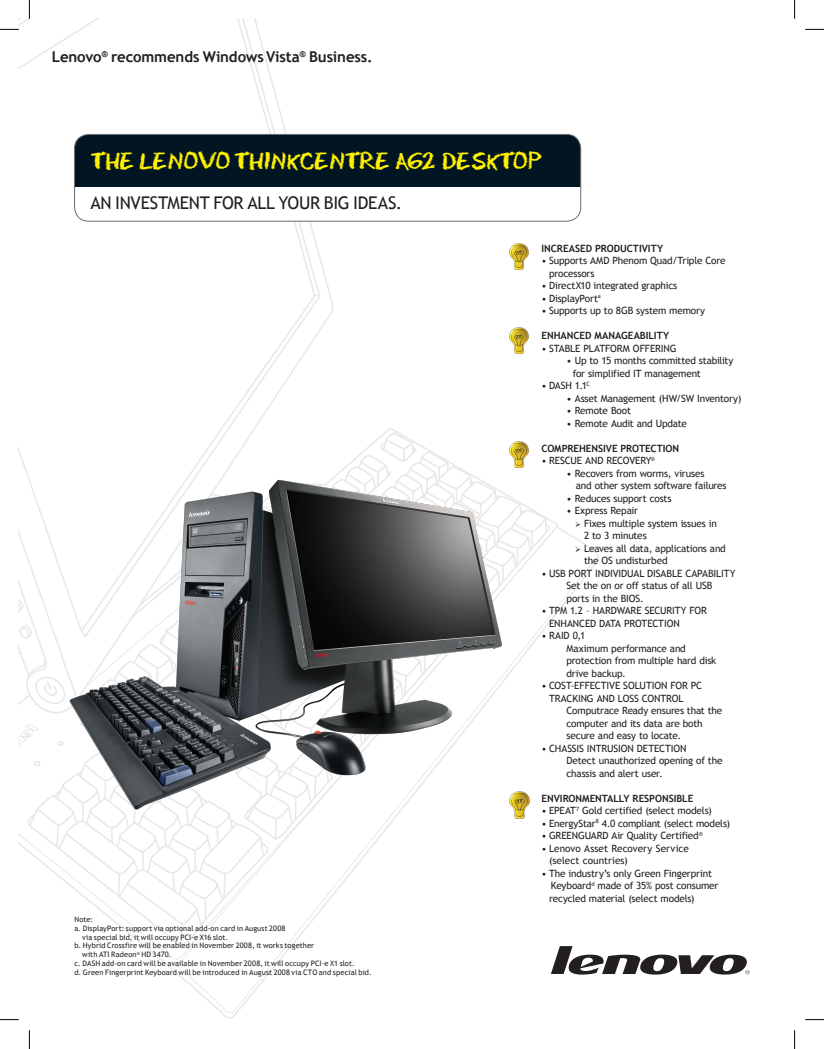
<style>
.page{position:relative;width:824px;height:1049px;background:#fff}
.page>*{position:absolute;margin:0;border:0;box-sizing:border-box;transform-origin:0 0}
.Unleashed_Headline{font:23.75px "Ideas";letter-spacing:-.035em;color:#fff101}
.Unleashed_Headline-2{font:17.5px "Trebuchet MS";letter-spacing:-.015em;color:#231f20}
.Unleashed_Microsoft{font:700 15px "Trebuchet MS";letter-spacing:-.01em;color:#231f20}
.Unleashed_Highlight{font:10px/12.5px "Trebuchet MS";letter-spacing:-.015em;color:#231f20}
.Unleashed_Highlight-2{font:700 10px "Trebuchet MS";letter-spacing:-.005em;color:#231f20}
.Unleashed_Highlight-3{font:10px/12.5px "Trebuchet MS";letter-spacing:.005em;color:#231f20}
.Unleashed_Chart_copy{font:7.5px "Trebuchet MS";letter-spacing:.01em;color:#231f20}
</style>
<div class="page">
<svg style="left:19px;top:19px;width:301px;height:277px"></svg>
<svg style="left:19px;top:724px;width:9px;height:21px"></svg>
<svg style="left:28px;top:431px;width:520px;height:515px"></svg>
<div style="left:75px;top:134px;width:506px;height:87px;background:#fff;border-radius:14px"></div>
<div style="left:75px;top:134px;width:506px;height:52px;background:#011622"></div>
<div style="left:74px;top:134px;width:507px;height:87px;border:1px solid #6c6d70;border-radius:14px"></div>
<svg style="left:551px;top:946px;width:198px;height:28px"></svg>
<img style="left:48px;top:451px;width:471px;height:377px">
<img style="left:509px;top:243px;width:20px;height:26px">
<img style="left:509px;top:327px;width:20px;height:26px">
<img style="left:509px;top:442px;width:20px;height:26px">
<img style="left:509px;top:792px;width:20px;height:26px">
<svg style="left:0;top:29px;width:19px;height:1px"></svg>
<svg style="left:805px;top:29px;width:19px;height:1px"></svg>
<svg style="left:0;top:1019px;width:19px;height:1px"></svg>
<svg style="left:805px;top:1019px;width:19px;height:1px"></svg>
<svg style="left:29px;top:0;width:1px;height:19px"></svg>
<svg style="left:29px;top:1030px;width:1px;height:19px"></svg>
<svg style="left:794px;top:0;width:1px;height:19px"></svg>
<svg style="left:794px;top:1030px;width:1px;height:19px"></svg>
<p class="Unleashed_Microsoft" style="left:52px;top:47px;width:322px">Lenovo<sup>®</sup> recommends WindowsVista<sup>®</sup> Business.</p>
<p class="Unleashed_Headline" style="left:92px;top:147px;width:451px">THE LENOVO THINKCENTRE A62 DESKTOP</p>
<p class="Unleashed_Headline-2" style="left:90px;top:193px;width:313px">An investment for all your big ideas.</p>
<p class="Unleashed_Chart_copy" style="left:74px;top:915px;width:20px">N ote:</p>
<p class="Unleashed_Chart_copy" style="left:74px;top:924px;width:213px">a. DisplayPort: support via optional add-on card in August 2008</p>
<p class="Unleashed_Chart_copy" style="left:82px;top:932px;width:147px">via special bid, it will occupy PCI -e X16 slot.</p>
<p class="Unleashed_Chart_copy" style="left:74px;top:941px;width:241px">b. Hybrid Crossfire will be enabled in November 2008, it works together</p>
<p class="Unleashed_Chart_copy" style="left:82px;top:950px;width:90px">with ATIRadeon<sup>®</sup> HD 3470.</p>
<p class="Unleashed_Chart_copy" style="left:74px;top:959px;width:282px">c. DASH add-on card will be available in November 2008, it will occupy PCI -e X1 slot.</p>
<p class="Unleashed_Chart_copy" style="left:74px;top:967px;width:299px">d. Green Fingerprint Keyboard will be introduced in August 2008 via CTO and special bid.</p>
<p class="Unleashed_Highlight-2" style="left:541px;top:242px;width:123px">INCREASED PRODUCTIVITY</p>
<p class="Unleashed_Highlight" style="left:549px;top:254px;width:178px;text-indent:-8px">• Supports AMD Phenom Quad/Triple Core processors</p>
<p class="Unleashed_Highlight" style="left:541px;top:279px;width:137px">• DirectX10 integrated graphics</p>
<p class="Unleashed_Highlight" style="left:541px;top:292px;width:61px">• DisplayPort<sup>a</sup></p>
<p class="Unleashed_Highlight" style="left:541px;top:304px;width:165px">• Supports up to 8GB system memory</p>
<p class="Unleashed_Highlight-2" style="left:541px;top:329px;width:129px">ENHANCED MANAGEABILITY</p>
<p class="Unleashed_Highlight" style="left:541px;top:342px;width:14px">• stab</p>
<p class="Unleashed_Highlight" style="left:570px;top:342px;width:106px">le platform offering</p>
<p class="Unleashed_Highlight" style="left:566px;top:354px;width:168px">• Up to 15 months committed stability</p>
<p class="Unleashed_Highlight" style="left:573px;top:367px;width:130px">for simplified IT management</p>
<p class="Unleashed_Highlight" style="left:541px;top:379px;width:49px">• DASH 1.1<sup>c</sup></p>
<p class="Unleashed_Highlight" style="left:566px;top:392px;width:176px">• Asset Management (HW/SW I nventory)</p>
<p class="Unleashed_Highlight" style="left:566px;top:404px;width:66px">• Remote Boot</p>
<p class="Unleashed_Highlight" style="left:566px;top:417px;width:122px">• Remote Audit and Update</p>
<p class="Unleashed_Highlight-2" style="left:541px;top:442px;width:139px">COMPREHENSIVE PROTECTION</p>
<p class="Unleashed_Highlight" style="left:541px;top:454px;width:115px">• Rescu e andRecovery<sup>®</sup></p>
<p class="Unleashed_Highlight" style="left:576px;top:467px;width:152px;text-indent:-9px">• Recovers from worms, viruses<br>and other system software failures</p>
<p class="Unleashed_Highlight" style="left:566px;top:492px;width:106px">• Reduces support costs</p>
<p class="Unleashed_Highlight" style="left:566px;top:504px;width:73px">• Express Repair</p>
<p class="Unleashed_Highlight" style="left:575px;top:517px;width:143px">➢ Fixes multiple system issues in</p>
<p class="Unleashed_Highlight" style="left:584px;top:529px;width:64px">2 to 3 minutes</p>
<p class="Unleashed_Highlight" style="left:584px;top:542px;width:143px;text-indent:-9px">➢ Leaves all data, applications and the OS undisturbed</p>
<p class="Unleashed_Highlight" style="left:541px;top:567px;width:195px">• USB PORT IN DIVI DUAL DISABLE CAPABILITY</p>
<p class="Unleashed_Highlight" style="left:566px;top:579px;width:147px">Set the on or off status of all USB ports in the BIOS.</p>
<p class="Unleashed_Highlight" style="left:541px;top:604px;width:77px">• TPM 1.2 – Hardwa</p>
<p class="Unleashed_Highlight" style="left:630px;top:604px;width:78px">re secu rity for</p>
<p class="Unleashed_Highlight" style="left:549px;top:617px;width:47px">enhanceddatap</p>
<p class="Unleashed_Highlight" style="left:629px;top:617px;width:52px">rotection</p>
<p class="Unleashed_Highlight" style="left:541px;top:629px;width:45px">• RAID 0,1</p>
<p class="Unleashed_Highlight" style="left:566px;top:642px;width:121px">Maximum performance and</p>
<p class="Unleashed_Highlight" style="left:566px;top:654px;width:151px">protection from multiple hard disk drive backup.</p>
<p class="Unleashed_Highlight" style="left:541px;top:679px;width:39px">• COST-EFFE</p>
<p class="Unleashed_Highlight" style="left:595px;top:679px;width:16px">CTIVE</p>
<p class="Unleashed_Highlight" style="left:623px;top:679px;width:34px">SOLUTIONFOR</p>
<p class="Unleashed_Highlight" style="left:691px;top:679px;width:13px">PC</p>
<p class="Unleashed_Highlight" style="left:549px;top:692px;width:124px">TRACKING AND LOSS CONTROL</p>
<p class="Unleashed_Highlight" style="left:566px;top:704px;width:157px">Computrace Ready ensures that the</p>
<p class="Unleashed_Highlight" style="left:566px;top:717px;width:138px">computer and its data are both secure and easy to locate.</p>
<p class="Unleashed_Highlight" style="left:541px;top:742px;width:82px">• CHASSI S INTRUSION</p>
<p class="Unleashed_Highlight" style="left:637px;top:742px;width:40px">DETECTION</p>
<p class="Unleashed_Highlight" style="left:566px;top:754px;width:157px">Detect unauthorized opening of the chassis and alert user.</p>
<p class="Unleashed_Highlight-2" style="left:541px;top:792px;width:153px">ENVIRONMENTALLY RESPONSIBLE</p>
<p class="Unleashed_Highlight" style="left:541px;top:804px;width:172px">• EPEAT<sup>7</sup> Gold certified (select models)</p>
<p class="Unleashed_Highlight" style="left:541px;top:817px;width:190px">• EnergyStar<sup>8</sup> 4.0 compliant (select models)</p>
<p class="Unleashed_Highlight" style="left:541px;top:829px;width:21px">• GREEN</p>
<p class="Unleashed_Highlight" style="left:578px;top:829px;width:126px">GUARD Air Quality Certified<sup>®</sup></p>
<p class="Unleashed_Highlight-3" style="left:549px;top:842px;width:141px;text-indent:-8px">• Lenovo Asset Recovery Service (select countries)</p>
<p class="Unleashed_Highlight" style="left:551px;top:867px;width:169px;text-indent:-9px">• The industry’s only Green Fingerprint<br>Keyboard<sup>d</sup> made of 35% post consumer</p>
<p class="Unleashed_Highlight" style="left:549px;top:892px;width:147px">recycled material (select models)</p>
</div>
